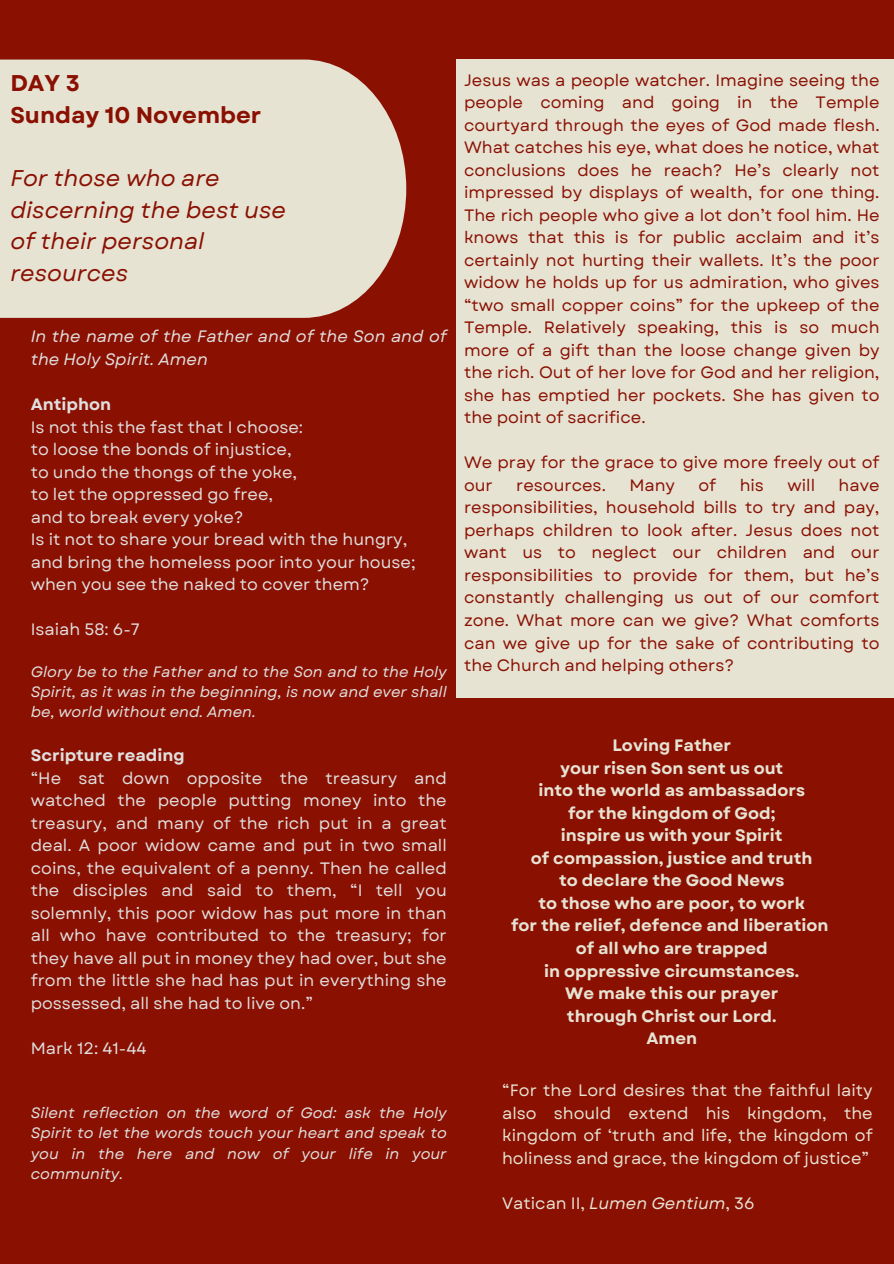
<style>
.page{position:relative;width:894px;height:1264px;background:#fff}
.page>*{position:absolute;margin:0;border:0;box-sizing:border-box;transform-origin:0 0}
.t1{font:italic 22.8px/31.7px "Garet";color:#8a1002}
.t2{font:700 22.8px/31.7px "Garet";color:#8a1002}
.t3{font:16.5px/22.5px "Garet";color:#8a1002;text-align:justify}
.t4{font:16.5px/22.5px "Garet";color:#dfdfde;text-align:justify}
.t5{font:700 16.5px/22.5px "Garet";color:#e6e3d3;text-align:center}
.t6{font:16.5px/22.5px "Garet";color:#e6e3d3;text-align:justify}
.t7{font:italic 16.5px/22.5px "Garet";color:#dfdfde}
.t8{font:700 16.5px "Garet";color:#dfdfde}
.t9{font:italic 15px/20.2px "Garet";color:#dfdfde;text-align:justify}
.s1{font-style:italic}
</style>
<div class="page">
<div style="left:0;top:0;width:893px;height:1263px;background:#8a1002"></div>
<div style="left:0;top:60px;width:406px;height:258px;background:#e6e3d3"></div>
<div style="left:455px;top:60px;width:438px;height:637px;background:#e6e3d3"></div>
<h1 class="t2" style="left:10px;top:67px;width:252px">DAY 3<br>Sunday 10 November</h1>
<h2 class="t1" style="left:10px;top:162px;width:277px">For those who are discerning the best use of their personal resources</h2>
<p class="t7" style="left:31px;top:325px;width:417px">In the name of the Father and of the Son and of the Holy Spirit. Amen</p>
<p class="t8" style="left:31px;top:392px;width:82px">Antiphon</p>
<p class="t4" style="left:31px;top:415px;width:274px">Is not this the fast that I choose:</p>
<p class="t4" style="left:31px;top:438px;width:262px">to loose the bonds of injustice,</p>
<p class="t4" style="left:31px;top:460px;width:268px">to undo the thongs of the yoke,</p>
<p class="t4" style="left:31px;top:483px;width:244px">to let the oppressed go free,</p>
<p class="t4" style="left:31px;top:505px;width:214px">and to break every yoke?</p>
<p class="t4" style="left:31px;top:528px;width:378px">Is it not to share your bread with the hungry,</p>
<p class="t4" style="left:31px;top:550px;width:386px">and bring the homeless poor into your house;</p>
<p class="t4" style="left:31px;top:573px;width:340px">when you see the naked to cover them?</p>
<p class="t4" style="left:31px;top:618px;width:111px">Isaiah 58: 6-7</p>
<p class="t9" style="left:31px;top:661px;width:417px">Glory be to the Father and to the Son and to the Holy Spirit, as it was in the beginning, is now and ever shall be, world without end. Amen.</p>
<p class="t8" style="left:31px;top:743px;width:155px">Scripture reading</p>
<p class="t4" style="left:31px;top:766px;width:417px">“He sat down opposite the treasury and watched the people putting money into the treasury, and many of the rich put in a great deal. A poor widow came and put in two small coins, the equivalent of a penny. Then he called the disciples and said to them, “I tell you solemnly, this poor widow has put more in than all who have contributed to the treasury; for they have all put in money they had over, but she from the little she had has put in everything she possessed, all she had to live on.”</p>
<p class="t4" style="left:31px;top:1036px;width:117px">Mark 12: 41-44</p>
<p class="t9" style="left:31px;top:1102px;width:417px">Silent reflection on the word of God: ask the Holy Spirit to let the words touch your heart and speak to you in the here and now of your life in your community.</p>
<p class="t3" style="left:464px;top:69px;width:417px">Jesus was a people watcher. Imagine seeing the people coming and going in the Temple courtyard through the eyes of God made flesh.<br>What catches his eye, what does he notice, what conclusions does he reach? He’s clearly not impressed by displays of wealth, for one thing.<br>The rich people who give a lot don’t fool him. He knows that this is for public acclaim and it’s certainly not hurting their wallets. It’s the poor widow he holds up for us admiration, who gives “two small copper coins” for the upkeep of the Temple. Relatively speaking, this is so much more of a gift than the loose change given by the rich. Out of her love for God and her religion, she has emptied her pockets. She has given to the point of sacrifice.</p>
<p class="t3" style="left:464px;top:451px;width:417px">We pray for the grace to give more freely out of our</p>
<p class="t3" style="left:516px;top:474px;width:91px">resources.</p>
<p class="t3" style="left:629px;top:474px;width:47px">Many</p>
<p class="t3" style="left:698px;top:474px;width:19px">of</p>
<p class="t3" style="left:739px;top:474px;width:26px">his</p>
<p class="t3" style="left:787px;top:474px;width:29px">will</p>
<p class="t3" style="left:464px;top:474px;width:417px;text-indent:374px">have responsibilities, household bills to try and pay, perhaps children to look after. Jesus does not want us to neglect our children and our responsibilities to provide for them, but he’s constantly challenging us out of our comfort zone. What more can we give? What comforts can we give up for the sake of contributing to the Church and helping others?</p>
<h3 class="t5" style="left:511px;top:734px;width:319px">Loving Father<br>your risen Son sent us out<br>into the world as ambassadors<br>for the kingdom of God;<br>inspire us with your Spirit<br>of compassion, justice and truth<br>to declare the Good News<br>to those who are poor, to work<br>for the relief, defence and liberation of all who are trapped<br>in oppressive circumstances.<br>We make this our prayer<br>through Christ our Lord.<br>Amen</h3>
<p class="t6" style="left:502px;top:1079px;width:372px">“For the Lord desires that the faithful laity also should extend his kingdom, the kingdom of ‘truth and life, the kingdom of holiness and grace, the kingdom of justice”</p>
<p class="t6" style="left:502px;top:1191px;width:254px">Vatican II, <span class="s1">Lumen Gentium</span>, 36</p>
</div>
